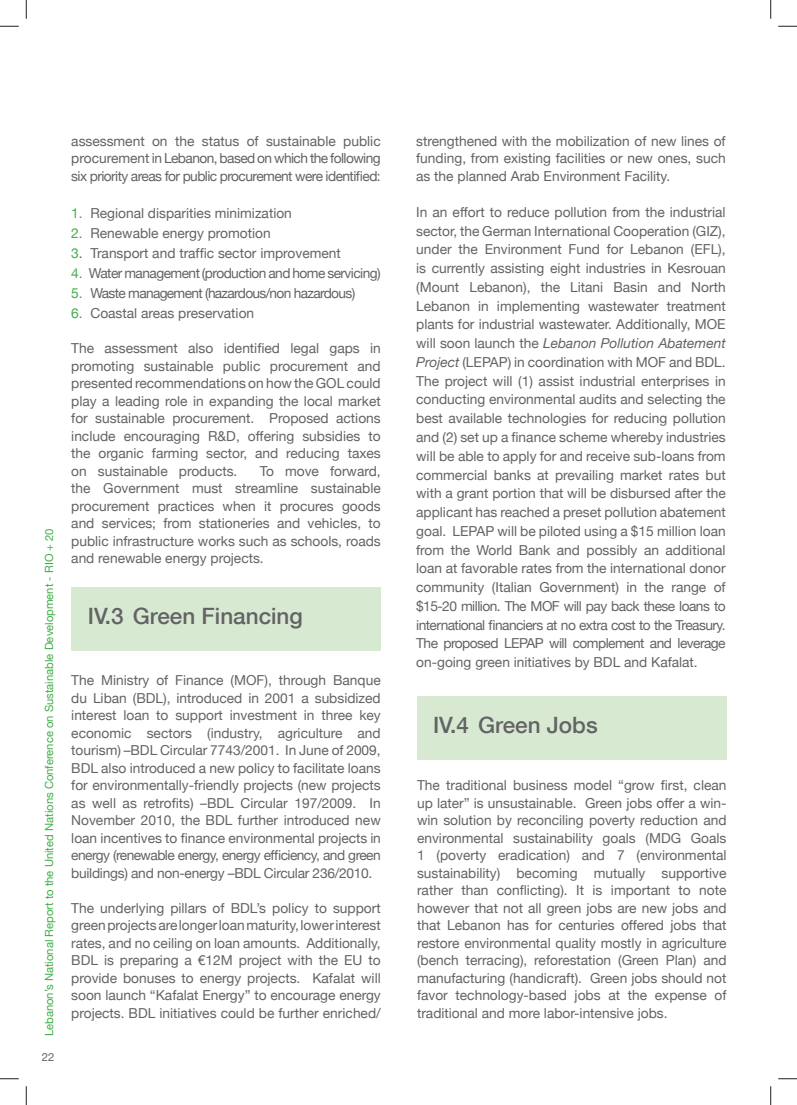
<style>
.page{position:relative;width:797px;height:1105px;background:#fff}
.page>*{position:absolute;margin:0;border:0;box-sizing:border-box;transform-origin:0 0}
.t1{font:500 22.5px "Helvetica Neue";color:#636366}
.t2{font:13.75px/17.5px "Helvetica Neue";color:#636366;text-align:justify}
.t3{font:13.75px "Helvetica Neue";letter-spacing:-.04em;color:#636366}
.t4{font:13.75px "Helvetica Neue";letter-spacing:-.05em;color:#636366}
.t5{font:11.25px "Helvetica Neue";color:#40ae49}
.t6{font:11.25px "Helvetica Neue";color:#636366}
.s1{color:#40ae49}
.s2{font-style:italic}
</style>
<div class="page">
<div style="left:71px;top:588px;width:310px;height:63px;background:#d8e9d2"></div>
<div style="left:417px;top:696px;width:309px;height:63px;background:#d8e9d2"></div>
<svg style="left:0;top:25px;width:19px;height:2px"></svg>
<svg style="left:778px;top:25px;width:19px;height:2px"></svg>
<svg style="left:0;top:1078px;width:19px;height:1px"></svg>
<svg style="left:778px;top:1078px;width:19px;height:1px"></svg>
<svg style="left:25px;top:0;width:2px;height:19px"></svg>
<svg style="left:25px;top:1086px;width:2px;height:19px"></svg>
<svg style="left:770px;top:0;width:1px;height:19px"></svg>
<svg style="left:770px;top:1086px;width:1px;height:19px"></svg>
<p class="t5" style="left:42px;top:1036px;width:509px;rotate:-90deg">Lebanon’s National Report to the United Nations Conference on Sustainable Development - RIO + 20</p>
<p class="t6" style="left:42px;top:1050px;width:14px">22</p>
<p class="t2" style="left:71px;top:132px;width:311px">assessment on the status of sustainable public procurement in Lebanon, based on which the following six priority areas for public procurement were identified:</p>
<p class="t2" style="left:71px;top:204px;width:222px"><span class="s1">1.</span> Regional disparities minimization</p>
<p class="t2" style="left:71px;top:224px;width:201px"><span class="s1">2.</span> Renewable energy promotion</p>
<p class="t2" style="left:71px;top:244px;width:271px"><span class="s1">3</span>. Transport and traffic sector improvement</p>
<p class="t3" style="left:71px;top:265px;width:311px"><span class="s1">4.</span> Water management (production and home servicing)</p>
<p class="t4" style="left:71px;top:285px;width:285px"><span class="s1">5.</span> Waste management (hazardous/non hazardous)</p>
<p class="t2" style="left:71px;top:304px;width:184px"><span class="s1">6.</span> Coastal areas preservation</p>
<p class="t2" style="left:71px;top:339px;width:311px">The assessment also identified legal gaps in promoting sustainable public procurement and presented recommendations on how the GOL could play a leading role in expanding the local market for sustainable procurement. Proposed actions include encouraging R&amp;D, offering subsidies to the organic farming sector, and reducing taxes on sustainable products.</p>
<p class="t2" style="left:71px;top:462px;width:311px;text-indent:188px">To move forward, the Government must streamline sustainable procurement practices when it procures goods and services; from stationeries and vehicles, to public infrastructure works such as schools, roads and renewable energy projects.</p>
<h1 class="t1" style="left:88px;top:602px;width:217px">IV.3 Green Financing</h1>
<p class="t2" style="left:71px;top:671px;width:311px">The Ministry of Finance (MOF), through Banque du Liban (BDL), introduced in 2001 a subsidized interest loan to support investment in three key economic sectors (industry, agriculture and tourism) –BDL Circular 7743/2001. In June of 2009, BDL also introduced a new policy to facilitate loans for environmentally-friendly projects (new projects as well as retrofits) –BDL Circular 197/2009. In November 2010, the BDL further introduced new loan incentives to finance environmental projects in energy (renewable energy, energy efficiency, and green buildings) and non-energy –BDL Circular 236/2010.</p>
<p class="t2" style="left:71px;top:899px;width:311px">The underlying pillars of BDL’s policy to support green projects are longer loan maturity, lower interest rates, and no ceiling on loan amounts. Additionally, BDL is preparing a €12M project with the EU to provide bonuses to energy projects. Kafalat will soon launch “Kafalat Energy” to encourage energy projects. BDL initiatives could be further enriched/</p>
<p class="t2" style="left:416px;top:132px;width:311px">strengthened with the mobilization of new lines of funding, from existing facilities or new ones, such as the planned Arab Environment Facility.</p>
<p class="t2" style="left:416px;top:202px;width:311px;line-height:18.8px">In an effort to reduce pollution from the industrial sector, the German International Cooperation (GIZ), under the Environment Fund for Lebanon (EFL), is currently assisting eight industries in Kesrouan (Mount Lebanon), the Litani Basin and North Lebanon in implementing wastewater treatment plants for industrial wastewater. Additionally, MOE will soon launch the <span class="s2">Lebanon Pollution Abatement Project</span> (LEPAP) in coordination with MOF and BDL.<br>The project will (1) assist industrial enterprises in conducting environmental audits and selecting the best available technologies for reducing pollution and (2) set up a finance scheme whereby industries will be able to apply for and receive sub-loans from commercial banks at prevailing market rates but with a grant portion that will be disbursed after the applicant has reached a preset pollution abatement goal. LEPAP will be piloted using a $15 million loan from the World Bank and possibly an additional loan at favorable rates from the international donor community (Italian Government) in the range of $15-20 million. The MOF will pay back these loans to international financiers at no extra cost to the Treasury.<br>The proposed LEPAP will complement and leverage on-going green initiatives by BDL and Kafalat.</p>
<h1 class="t1" style="left:433px;top:711px;width:166px">IV.4 Green Jobs</h1>
<p class="t2" style="left:417px;top:776px;width:311px">The traditional business model “grow first, clean up later” is unsustainable. Green jobs offer a win&shy;win solution by reconciling poverty reduction and environmental sustainability goals (MDG Goals 1 (poverty eradication) and 7 (environmental sustainability) becoming mutually supportive rather than conflicting). It is important to note however that not all green jobs are new jobs and that Lebanon has for centuries offered jobs that restore environmental quality mostly in agriculture (bench terracing), reforestation (Green Plan) and manufacturing (handicraft). Green jobs should not favor technology-based jobs at the expense of traditional and more labor-intensive jobs.</p>
</div>
